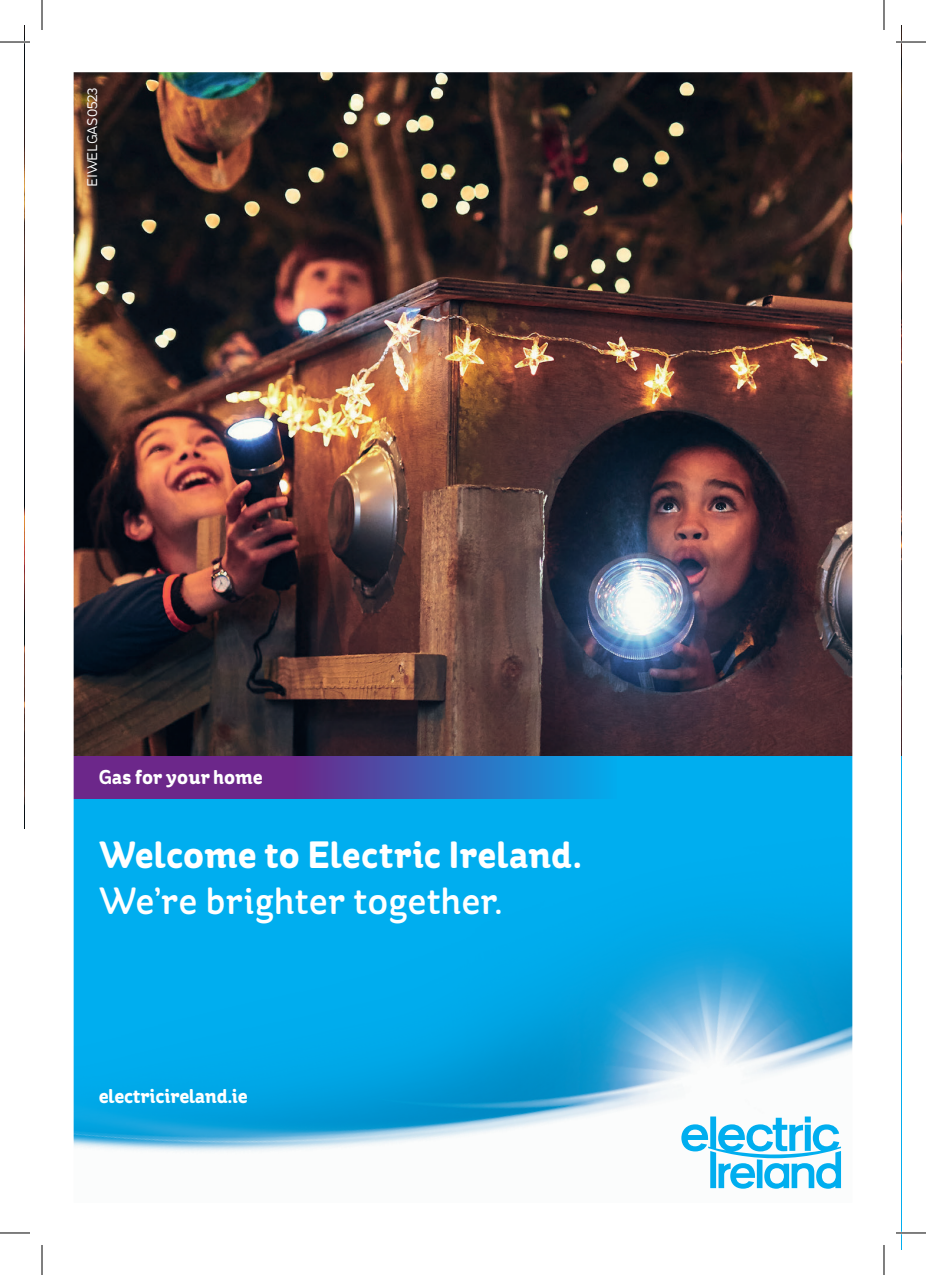
<style>
.page{position:relative;width:926px;height:1275px;background:#fff}
.page>*{position:absolute;margin:0;border:0;box-sizing:border-box;transform-origin:0 0}
.t1{font:700 38px "St Ryde";letter-spacing:.005em;color:#fff}
.t2{font:500 38px "St Ryde";letter-spacing:.005em;color:#fff}
.t3{font:700 20px "St Ryde";color:#fff}
.t4{font:14px "St Ryde";letter-spacing:-.01em;color:#fff}
</style>
<div class="page">
<img style="left:73px;top:72px;width:780px;height:1117px">
<hr style="left:0;top:42px;width:30px;height:1px;background:#000">
<hr style="left:896px;top:42px;width:30px;height:1px;background:#000">
<hr style="left:0;top:1232px;width:30px;height:1px;background:#000">
<hr style="left:896px;top:1232px;width:30px;height:1px;background:#000">
<hr style="left:42px;top:0;width:1px;height:30px;background:#000">
<hr style="left:42px;top:1245px;width:1px;height:30px;background:#000">
<hr style="left:884px;top:0;width:1px;height:30px;background:#000">
<hr style="left:884px;top:1245px;width:1px;height:30px;background:#000">
<p class="t4" style="left:84px;top:187px;width:101px;rotate:-90deg">EIWELGAS0523</p>
<p class="t3" style="left:99px;top:765px;width:166px">Gas for your home</p>
<h1 class="t1" style="left:99px;top:832px;width:484px">Welcome to Electric Ireland.</h1>
<h1 class="t2" style="left:99px;top:879px;width:405px">We’re brighter together.</h1>
<p class="t3" style="left:99px;top:1084px;width:151px">electricireland.ie</p>
</div>
